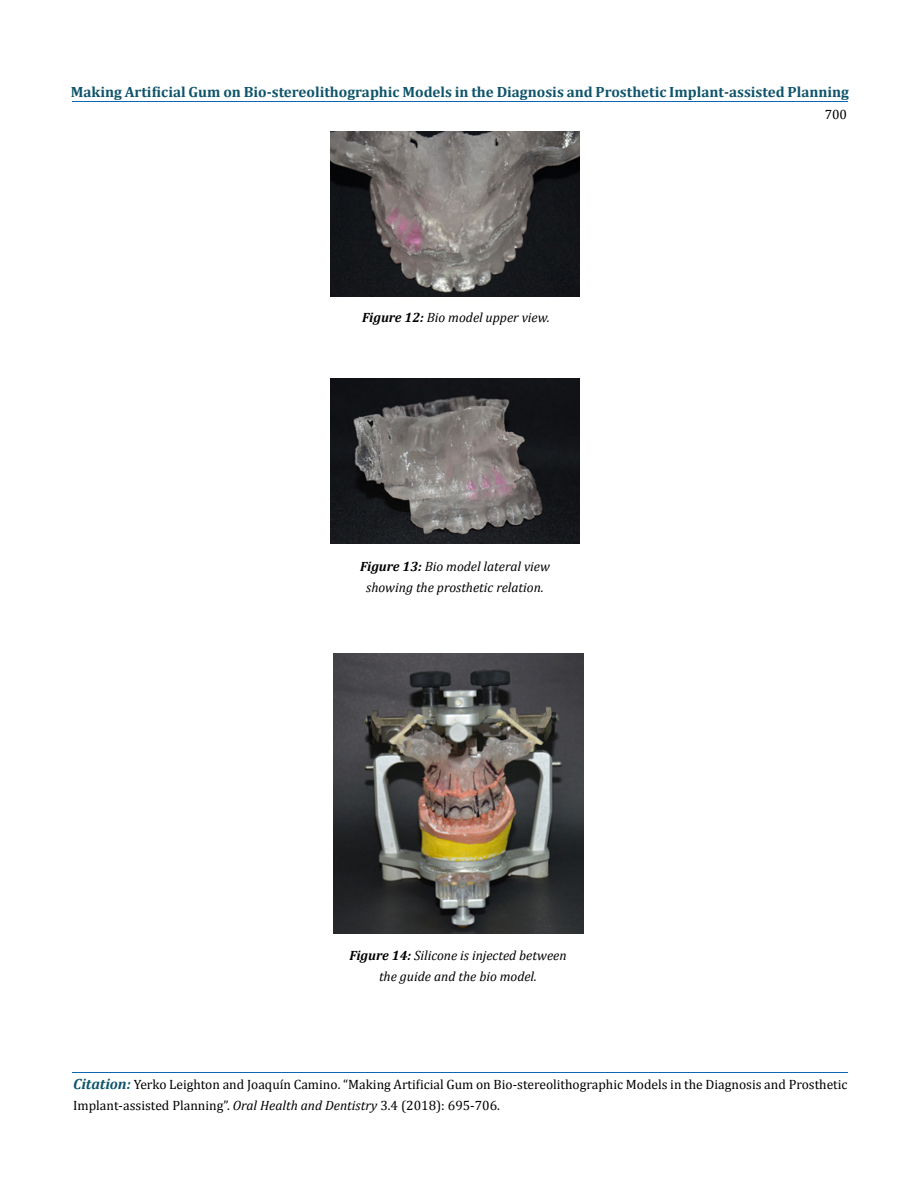
<style>
.page{position:relative;width:917px;height:1190px;background:#fff}
.page>*{position:absolute;margin:0;border:0;box-sizing:border-box;transform-origin:0 0}
.t1{font:700 14.85px "Cambria";color:#0e546a}
.t2{font:13.5px/21px "Cambria";color:#000}
.t3{font:italic 13.5px/21px "Cambria";color:#000;text-align:center}
.s1{font-weight:700}
.s2{font-weight:700;font-style:italic;font-size:14.85px;color:#0e546a}
.s3{font-style:italic}
</style>
<div class="page">
<hr style="left:72px;top:1072px;width:775px;height:1px;background:#0d66b1">
<hr style="left:72px;top:101px;width:775px;height:1px;background:#0d66b1">
<img style="left:330px;top:132px;width:249px;height:164px">
<img style="left:330px;top:378px;width:249px;height:166px">
<img style="left:334px;top:654px;width:249px;height:279px">
<p class="t1" style="left:71px;top:83px;width:779px">Making Artificial Gum on Bio-stereolithographic Models in the Diagnosis and Prosthetic Implant-assisted Planning</p>
<p class="t2" style="left:824px;top:103px;width:24px">700</p>
<p class="t3" style="left:362px;top:306px;width:189px"><span class="s1">Figure 12:</span> Bio model upper view.</p>
<p class="t3" style="left:360px;top:555px;width:191px"><span class="s1">Figure 13:</span> Bio model lateral view showing the prosthetic relation.</p>
<p class="t3" style="left:349px;top:944px;width:219px"><span class="s1">Figure 14:</span> Silicone is injected between the guide and the bio model.</p>
<p class="t2" style="left:73px;top:1074px;width:776px"><span class="s2">Citation:</span> Yerko Leighton and Joaquín Camino. “Making Artificial Gum on Bio-stereolithographic Models in the Diagnosis and Prosthetic<br>Implant-assisted Planning”. <span class="s3">Oral Health and Dentistry</span> 3.4 (2018): 695-706.</p>
</div>
